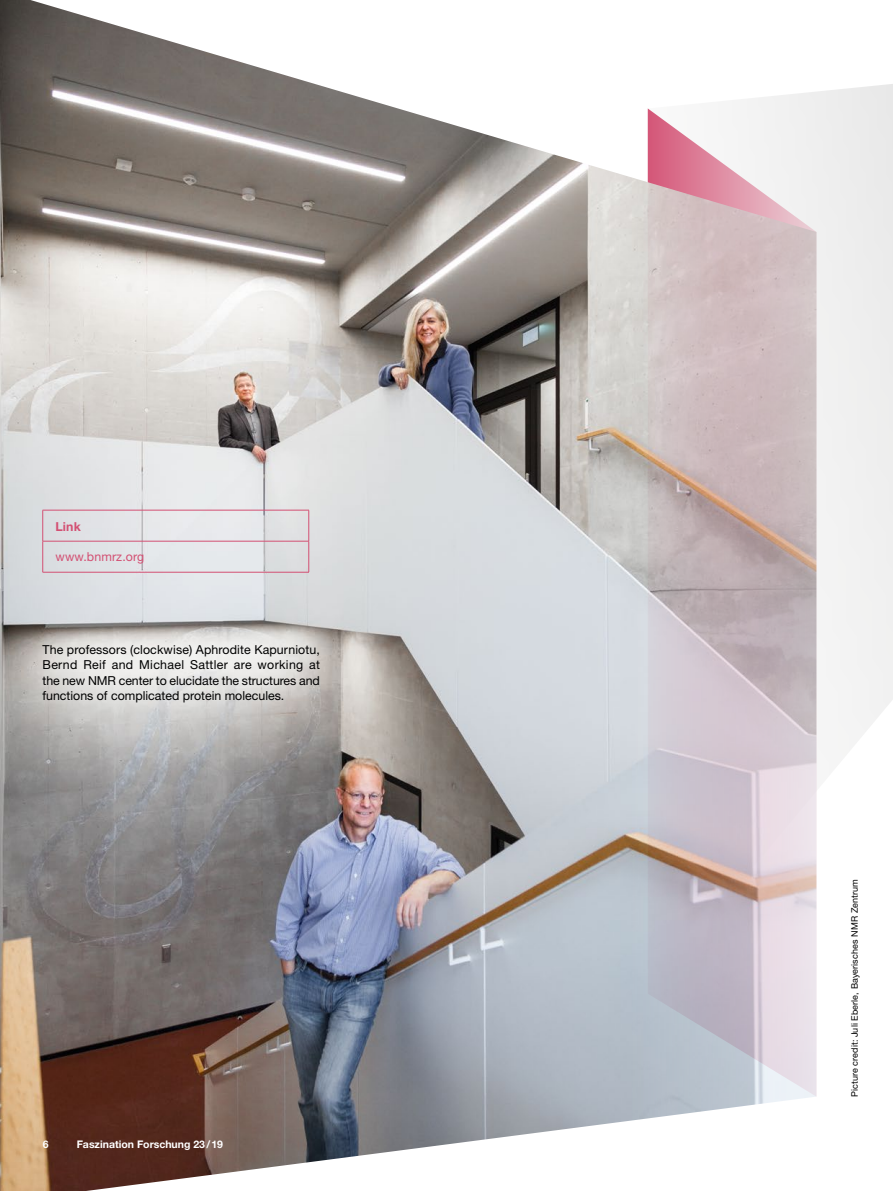
<style>
.page{position:relative;width:893px;height:1191px;background:#fff}
.page>*{position:absolute;margin:0;border:0;box-sizing:border-box;transform-origin:0 0}
.BU_Blocksatz{font:12.3px/15.5px "Helvetica Neue LT Std";color:#000;text-align:justify}
.BU_Blocksatz-2{font:12.3px "Helvetica Neue LT Std";letter-spacing:.01em;color:#d35073}
.BU_Blocksatz-3{font:700 12.3px "Helvetica Neue LT Std";color:#d35073}
.t1{font:700 10.5px "Helvetica Neue LT Std";color:#fff}
.Credit{font:9px "Helvetica Neue LT Std";letter-spacing:.01em;color:#000}
</style>
<div class="page">
<svg style="left:816px;top:84px;width:77px;height:909px"></svg>
<img style="left:0;top:0;width:816px;height:1191px">
<hr style="left:42px;top:510px;width:1px;height:31px;background:#d35073">
<hr style="left:43px;top:510px;width:266px;height:1px;background:#d35073">
<hr style="left:308px;top:510px;width:1px;height:31px;background:#d35073">
<hr style="left:42px;top:541px;width:1px;height:31px;background:#d35073">
<hr style="left:43px;top:541px;width:266px;height:1px;background:#d35073">
<hr style="left:308px;top:541px;width:1px;height:31px;background:#d35073">
<hr style="left:43px;top:572px;width:266px;height:1px;background:#d35073">
<p class="BU_Blocksatz-3" style="left:56px;top:518px;width:27px">Link</p>
<p class="BU_Blocksatz-2" style="left:56px;top:549px;width:90px">www.bnmrz.org</p>
<p class="BU_Blocksatz" style="left:43px;top:642px;width:279px">The professors (clockwise) Aphrodite Kapurniotu, Bernd Reif and Michael Sattler are working at the new NMR center to elucidate the structures and functions of complicated protein molecules.</p>
<p class="t1" style="left:43px;top:1137px;width:7px">6</p>
<p class="t1" style="left:77px;top:1137px;width:148px">Faszination Forschung 23/19</p>
<p class="Credit" style="left:849px;top:1097px;width:219px;rotate:-90deg">Picture credit: Juli Eberle, Bayerisches NMR Zentrum</p>
</div>
